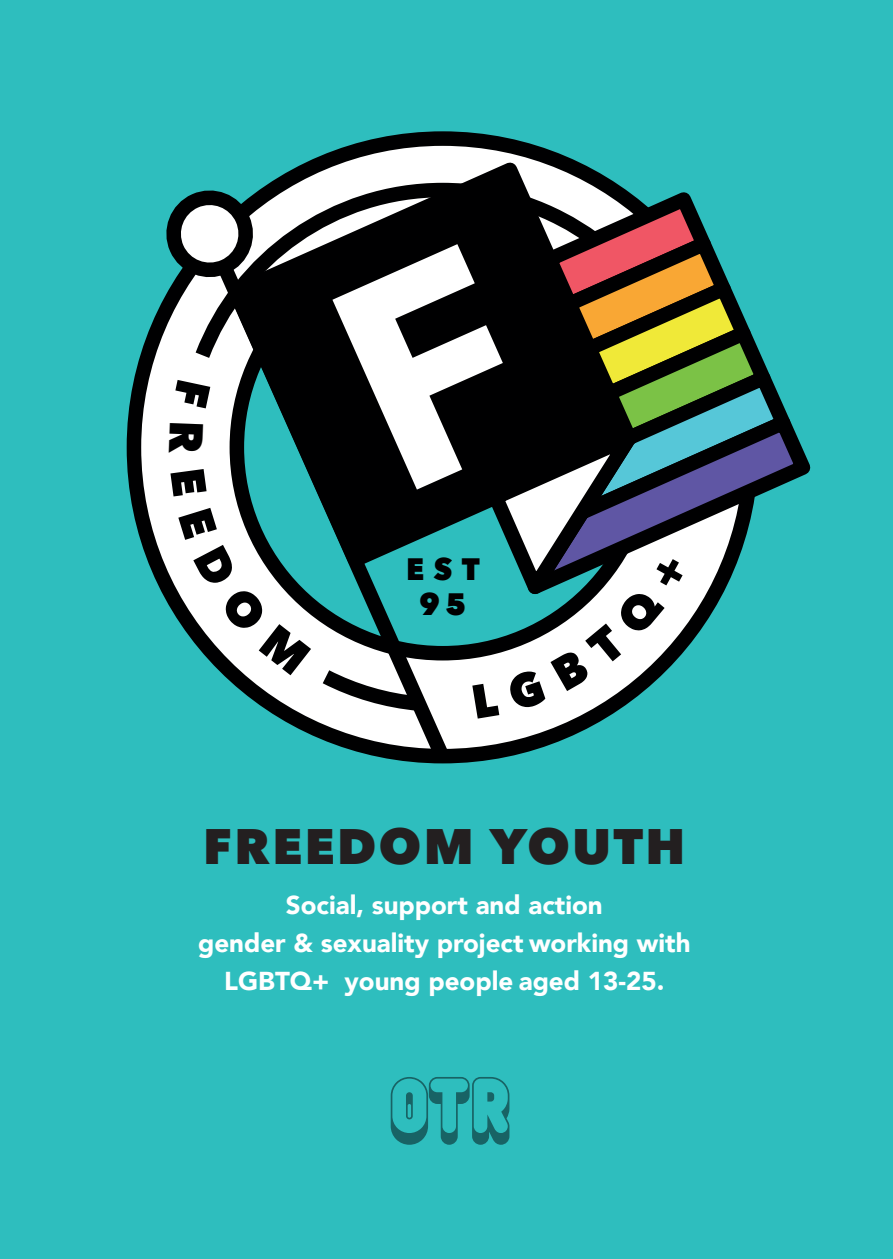
<style>
.page{position:relative;width:893px;height:1259px;background:#2ebebe}
.page>*{position:absolute;margin:0;border:0;box-sizing:border-box;transform-origin:0 0}
.t1{font:800 49.8px "Avenir Next";letter-spacing:.05em;color:#231f20}
.t2{font:800 30.9px "Avenir Next";color:#000001}
.t3{font:900 25.8px/38.1px "Avenir";color:#fff;text-align:center}
</style>
<div class="page">
<svg style="left:126px;top:131px;width:478px;height:632px"></svg>
<svg style="left:217px;top:151px;width:387px;height:23px"></svg>
<svg style="left:205px;top:719px;width:256px;height:45px"></svg>
<svg style="left:391px;top:1077px;width:118px;height:67px"></svg>
<svg style="left:150px;top:174px;width:653px;height:545px"></svg>
<p class="t2" style="left:406px;top:549px;width:75px">EST</p>
<p class="t2" style="left:419px;top:585px;width:48px">95</p>
<h1 class="t1" style="left:203px;top:815px;width:484px">FREEDOM YOUTH</h1>
<p class="t3" style="left:198px;top:885px;width:494px">Social, support and action<br>gender &amp; sexuality project working with<br>LGBTQ+ young people aged 13-25.</p>
</div>
